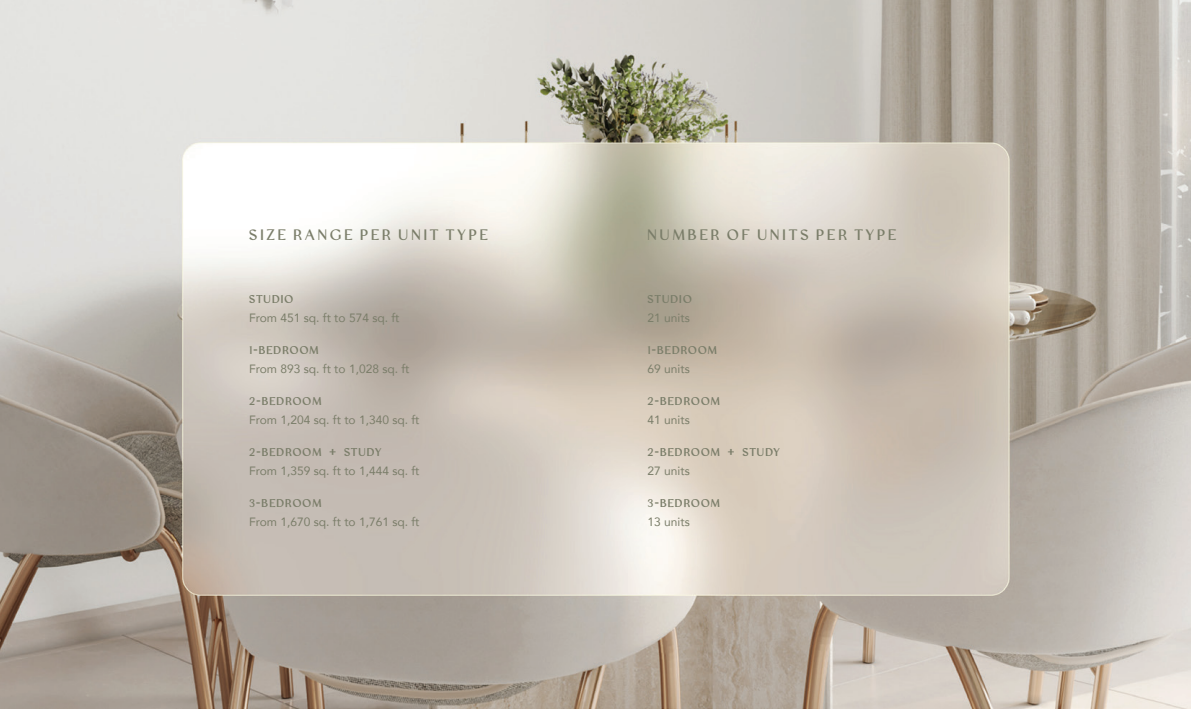
<style>
.page{position:relative;width:1191px;height:709px;background:#fff}
.page>*{position:absolute;margin:0;border:0;box-sizing:border-box;transform-origin:0 0}
.t1{font:700 16px "Mangiola";letter-spacing:.2em;color:#7a7d69}
.t2{font:12px "Avenir";color:#7a7d69}
.t3{font:800 12px "Mangiola";letter-spacing:.1em;color:#7a7d69}
</style>
<div class="page">
<img style="left:0;top:0;width:1191px;height:709px">
<h1 class="t1" style="left:249px;top:226px;width:240px">SIZE RANGE PER UNIT TYPE</h1>
<h1 class="t1" style="left:647px;top:226px;width:250px">NUMBER OF UNITS PER TYPE</h1>
<p class="t3" style="left:249px;top:292px;width:46px">STUDIO</p>
<p class="t3" style="left:647px;top:292px;width:46px">STUDIO</p>
<p class="t2" style="left:249px;top:308px;width:152px">From 451 sq. ft to 574 sq. ft</p>
<p class="t2" style="left:647px;top:308px;width:44px">21 units</p>
<p class="t2" style="left:249px;top:359px;width:162px">From 893 sq. ft to 1,028 sq. ft</p>
<p class="t2" style="left:647px;top:359px;width:44px">69 units</p>
<p class="t2" style="left:249px;top:410px;width:172px">From 1,204 sq. ft to 1,340 sq. ft</p>
<p class="t2" style="left:647px;top:410px;width:44px">41 units</p>
<p class="t2" style="left:249px;top:461px;width:172px">From 1,359 sq. ft to 1,444 sq. ft</p>
<p class="t2" style="left:647px;top:461px;width:44px">27 units</p>
<p class="t2" style="left:249px;top:512px;width:172px">From 1,670 sq. ft to 1,761 sq. ft</p>
<p class="t2" style="left:647px;top:512px;width:44px">13 units</p>
<p class="t3" style="left:249px;top:343px;width:71px">1-BEDROOM</p>
<p class="t3" style="left:647px;top:343px;width:71px">1-BEDROOM</p>
<p class="t3" style="left:249px;top:395px;width:74px">2-BEDROOM</p>
<p class="t3" style="left:647px;top:395px;width:74px">2-BEDROOM</p>
<p class="t3" style="left:249px;top:446px;width:134px">2-BEDROOM + STUDY</p>
<p class="t3" style="left:647px;top:446px;width:134px">2-BEDROOM + STUDY</p>
<p class="t3" style="left:249px;top:497px;width:74px">3-BEDROOM</p>
<p class="t3" style="left:647px;top:497px;width:74px">3-BEDROOM</p>
</div>
